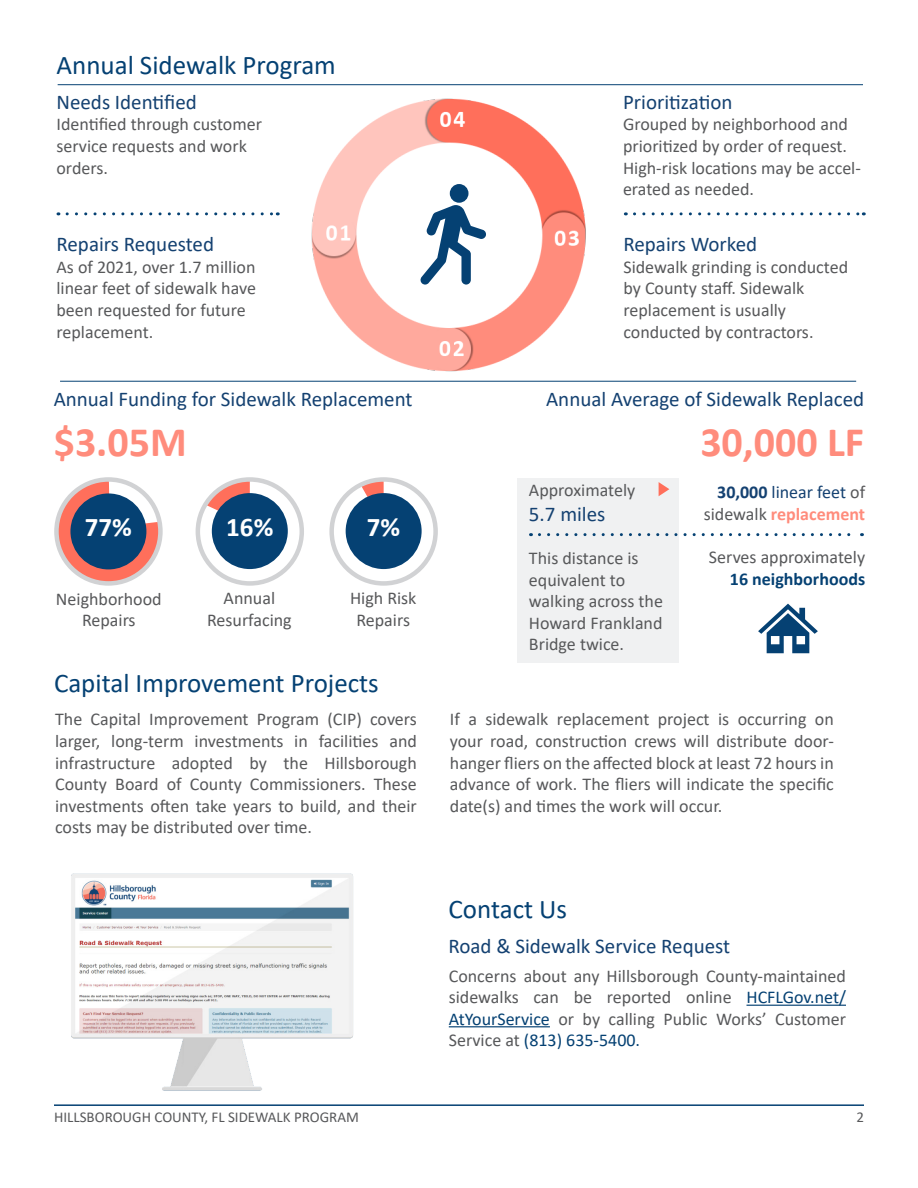
<style>
.page{position:relative;width:918px;height:1188px;background:#fff}
.page>*{position:absolute;margin:0;border:0;box-sizing:border-box;transform-origin:0 0}
.t1{font:700 42px "Calibri";color:#ff8c7c}
.t2{font:27px "Calibri";color:#054173}
.t3{font:700 27px "Calibri";color:#fff}
.t4{font:21px "Calibri";color:#144171}
.t5{font:18px/21.6px "Calibri";color:#57585a}
.t6{font:700 18px/21.6px "Calibri";color:#ff8c7c;text-align:right}
.t7{font:700 18px "Calibri";color:#054173}
.t8{font:15px "Calibri";color:#57585a}
.s1{color:#144171}
.s2{font-weight:400;color:#144171}
.s3{font-weight:400;color:#57585a}
.s4{color:#054173}
</style>
<div class="page">
<hr style="left:746px;top:1005px;width:100px;height:1px;background:#054173">
<hr style="left:449px;top:1026px;width:101px;height:1px;background:#054173">
<img style="left:71px;top:873px;width:282px;height:218px">
<div style="left:517px;top:478px;width:162px;height:185px;background:#f0f1f2"></div>
<svg style="left:659px;top:482px;width:10px;height:14px"></svg>
<svg style="left:539px;top:533px;width:323px;height:3px"></svg>
<svg style="left:758px;top:604px;width:60px;height:49px"></svg>
<svg style="left:59px;top:482px;width:99px;height:99px"></svg>
<div style="left:70px;top:493px;width:76px;height:76px;background:#054173;border-radius:50%"></div>
<div style="left:54px;top:477px;width:109px;height:109px;border:4px solid #d1d2d4;border-radius:50%"></div>
<svg style="left:198px;top:477px;width:104px;height:105px"></svg>
<div style="left:212px;top:493px;width:76px;height:76px;background:#054173;border-radius:50%"></div>
<div style="left:196px;top:477px;width:108px;height:109px;border:4px solid #d1d2d4;border-radius:50%"></div>
<svg style="left:334px;top:482px;width:99px;height:99px"></svg>
<div style="left:346px;top:493px;width:76px;height:76px;background:#054173;border-radius:50%"></div>
<div style="left:329px;top:477px;width:109px;height:109px;border:4px solid #d1d2d4;border-radius:50%"></div>
<img style="left:311px;top:98px;width:275px;height:274px">
<hr style="left:58px;top:84px;width:805px;height:1px;background:#054173">
<hr style="left:60px;top:381px;width:796px;height:1px;background:#054173">
<svg style="left:67px;top:212px;width:211px;height:3px"></svg>
<svg style="left:634px;top:212px;width:230px;height:3px"></svg>
<div style="left:450px;top:184px;width:18px;height:19px;background:#054173;border-radius:50%"></div>
<svg style="left:420px;top:205px;width:67px;height:80px"></svg>
<hr style="left:54px;top:1104px;width:810px;height:2px;background:#054173">
<p class="t2" style="left:57px;top:47px;width:281px">Annual Sidewalk Program</p>
<p class="t4" style="left:56px;top:87px;width:142px">Needs Identified</p>
<p class="t5" style="left:56px;top:113px;width:207px">Identified through customer service requests and work orders.</p>
<p class="t4" style="left:56px;top:230px;width:159px">Repairs Requested</p>
<p class="t5" style="left:56px;top:256px;width:201px">As of 2021, over 1.7 million linear feet of sidewalk have been requested for future replacement.</p>
<p class="t4" style="left:54px;top:385px;width:360px">Annual Funding for Sidewalk Replacement</p>
<p class="t1" style="left:54px;top:413px;width:135px">$3.05M</p>
<p class="t3" style="left:85px;top:508px;width:49px">77%</p>
<p class="t3" style="left:226px;top:508px;width:49px">16%</p>
<p class="t3" style="left:367px;top:508px;width:35px">7%</p>
<p class="t5" style="left:56px;top:587px;width:107px;text-align:center">Neighborhood<br>Repairs</p>
<p class="t5" style="left:224px;top:587px;width:53px">Annual</p>
<p class="t5" style="left:207px;top:608px;width:86px">Resurfacing</p>
<p class="t5" style="left:350px;top:587px;width:68px">High Risk</p>
<p class="t5" style="left:356px;top:608px;width:55px">Repairs</p>
<p class="t2" style="left:54px;top:664px;width:326px">Capital Improvement Projects</p>
<p class="t5" style="left:55px;top:708px;width:363px;text-align:justify">The Capital Improvement Program (CIP) covers larger, long-term investments in facilities and infrastructure adopted by the Hillsborough County Board of County Commissioners. These investments often take years to build, and their costs may be distributed over time.</p>
<p class="t4" style="left:623px;top:87px;width:111px">Prioritization</p>
<p class="t5" style="left:623px;top:113px;width:239px">Grouped by neighborhood and prioritized by order of request.<br>High-risk locations may be accel&shy;erated as needed.</p>
<p class="t4" style="left:623px;top:230px;width:135px">Repairs Worked</p>
<p class="t5" style="left:623px;top:256px;width:226px">Sidewalk grinding is conducted by County staff. Sidewalk replacement is usually conducted by contractors.</p>
<p class="t4" style="left:546px;top:385px;width:319px">Annual Average of Sidewalk Replaced</p>
<p class="t1" style="left:700px;top:413px;width:165px">30,000 LF</p>
<p class="t5" style="left:529px;top:478px;width:108px">Approximately</p>
<p class="t4" style="left:529px;top:499px;width:78px">5.7 miles</p>
<p class="t5" style="left:529px;top:547px;width:136px">This distance is equivalent to walking across the<br>Howard Frankland<br>Bridge twice.</p>
<p class="t6" style="left:704px;top:481px;width:163px"><span class="s1">30,000</span> <span class="s2">linear feet</span> <span class="s3">of sidewalk</span> replacement</p>
<p class="t5" style="left:709px;top:546px;width:158px">Serves approximately</p>
<p class="t7" style="left:730px;top:566px;width:137px">16 neighborhoods</p>
<p class="t5" style="left:450px;top:708px;width:386px;text-align:justify">If a sidewalk replacement project is occurring on your road, construction crews will distribute door&shy;hanger fliers on the affected block at least 72 hours in advance of work. The fliers will indicate the specific date(s) and times the work will occur.</p>
<p class="t2" style="left:448px;top:891px;width:120px">Contact Us</p>
<p class="t4" style="left:448px;top:931px;width:283px">Road &amp; Sidewalk Service Request</p>
<p class="t5" style="left:449px;top:964px;width:399px;text-align:justify">Concerns about any Hillsborough County-maintained sidewalks can be reported online <span class="s4">HCFLGov.net/ AtYourService</span> or by calling Public Works’ Customer Service at <span class="s4">(813) 635-5400.</span></p>
<p class="t8" style="left:54px;top:1106px;width:306px">HILLSBOROUGH COUNTY, FL SIDEWALK PROGRAM</p>
<p class="t8" style="left:856px;top:1106px;width:9px">2</p>
</div>
